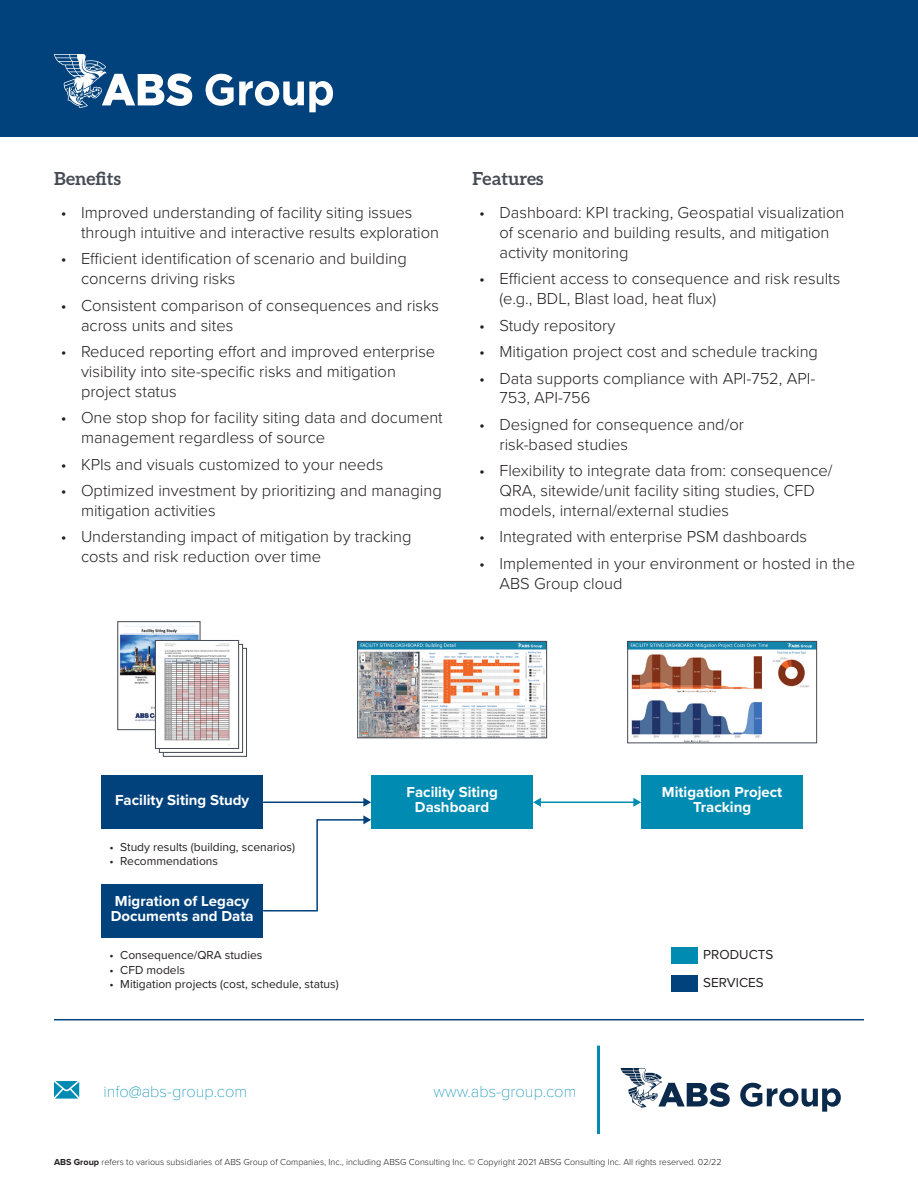
<style>
.page{position:relative;width:918px;height:1188px;background:#fff}
.page>*{position:absolute;margin:0;border:0;box-sizing:border-box;transform-origin:0 0}
.ABS_H2{font:700 18px "Aleo";color:#464b54}
.t1{font:300 16.5px/19.8px "Proxima Nova";color:#231f20}
.t2{font:100 16.5px "Proxima Nova T";color:#008bb3}
.t3{font:700 15px/15px "Proxima Nova";color:#fff;text-align:center}
.t4{font:13.5px/28.3px "Proxima Nova";color:#231f20}
.t5{font:12px "Proxima Nova";color:#231f20}
.t6{font:300 9px "Proxima Nova";color:#231f20}
.s1{font-weight:700}
</style>
<div class="page">
<svg style="left:621px;top:1068px;width:109px;height:40px"></svg>
<svg style="left:740px;top:1083px;width:101px;height:29px"></svg>
<div style="left:0;top:0;width:918px;height:136px;background:#01427c"></div>
<svg style="left:206px;top:74px;width:127px;height:38px"></svg>
<svg style="left:54px;top:54px;width:138px;height:54px"></svg>
<hr style="left:54px;top:1019px;width:810px;height:1px;background:#01427c">
<hr style="left:597px;top:1046px;width:3px;height:88px;background:#008bb3">
<svg style="left:54px;top:1081px;width:25px;height:18px"></svg>
<div style="left:101px;top:775px;width:162px;height:54px;background:#01427c"></div>
<div style="left:371px;top:775px;width:162px;height:54px;background:#008bb3"></div>
<div style="left:641px;top:775px;width:162px;height:54px;background:#008bb3"></div>
<div style="left:101px;top:884px;width:162px;height:54px;background:#01427c"></div>
<hr style="left:263px;top:802px;width:102px;height:1px;background:#01427c">
<svg style="left:363px;top:798px;width:8px;height:9px"></svg>
<hr style="left:540px;top:802px;width:95px;height:1px;background:#008bb3">
<svg style="left:533px;top:798px;width:8px;height:9px"></svg>
<svg style="left:633px;top:798px;width:8px;height:9px"></svg>
<svg style="left:263px;top:815px;width:108px;height:97px"></svg>
<div style="left:671px;top:947px;width:27px;height:17px;background:#008bb3"></div>
<div style="left:671px;top:976px;width:27px;height:16px;background:#01427c"></div>
<img style="left:359px;top:643px;width:186px;height:93px">
<div style="left:357px;top:641px;width:190px;height:97px;border:1px solid #464b54"></div>
<img style="left:629px;top:643px;width:186px;height:98px">
<div style="left:627px;top:641px;width:190px;height:102px;border:1px solid #464b54"></div>
<img style="left:120px;top:626px;width:78px;height:102px">
<img style="left:243px;top:650px;width:1px;height:103px">
<div style="left:163px;top:648px;width:84px;height:109px;border:1px solid #464b54"></div>
<img style="left:163px;top:646px;width:78px;height:105px">
<div style="left:159px;top:644px;width:84px;height:109px;border:1px solid #464b54"></div>
<img style="left:157px;top:642px;width:80px;height:105px">
<div style="left:155px;top:640px;width:84px;height:109px;border:1px solid #464b54"></div>
<p class="ABS_H2" style="left:54px;top:167px;width:69px">Benefits</p>
<p class="t1" style="left:81px;top:202px;width:360px;text-indent:-20px">• Improved understanding of facility siting issues through intuitive and interactive results exploration</p>
<p class="t1" style="left:81px;top:248px;width:327px;text-indent:-20px">• Efficient identification of scenario and building concerns driving risks</p>
<p class="t1" style="left:81px;top:294px;width:360px;text-indent:-20px">• Consistent comparison of consequences and risks across units and sites</p>
<p class="t1" style="left:81px;top:341px;width:356px;text-indent:-20px">• Reduced reporting effort and improved enterprise visibility into site-specific risks and mitigation project status</p>
<p class="t1" style="left:81px;top:407px;width:363px;text-indent:-20px">• One stop shop for facility siting data and document management regardless of source</p>
<p class="t1" style="left:61px;top:453px;width:324px">• KPIs and visuals customized to your needs</p>
<p class="t1" style="left:81px;top:480px;width:362px;text-indent:-20px">• Optimized investment by prioritizing and managing mitigation activities</p>
<p class="t1" style="left:81px;top:526px;width:332px;text-indent:-20px">• Understanding impact of mitigation by tracking costs and risk reduction over time</p>
<p class="ABS_H2" style="left:472px;top:167px;width:73px">Features</p>
<p class="t1" style="left:500px;top:202px;width:346px;text-indent:-20px">• Dashboard: KPI tracking, Geospatial visualization of scenario and building results, and mitigation activity monitoring</p>
<p class="t1" style="left:500px;top:268px;width:342px;text-indent:-20px">• Efficient access to consequence and risk results (e.g., BDL, Blast load, heat flux)</p>
<p class="t1" style="left:479px;top:314px;width:138px">• Study repository</p>
<p class="t1" style="left:479px;top:341px;width:340px">• Mitigation project cost and schedule tracking</p>
<p class="t1" style="left:500px;top:367px;width:318px;text-indent:-20px">• Data supports compliance with API-752, API-<br>753, API-756</p>
<p class="t1" style="left:500px;top:414px;width:246px;text-indent:-20px">• Designed for consequence and/or risk-based studies</p>
<p class="t1" style="left:500px;top:460px;width:335px;text-indent:-20px">• Flexibility to integrate data from: consequence/<br>QRA, sitewide/unit facility siting studies, CFD models, internal/external studies</p>
<p class="t1" style="left:479px;top:526px;width:329px">• Integrated with enterprise PSM dashboards</p>
<p class="t1" style="left:500px;top:553px;width:357px;text-indent:-20px">• Implemented in your environment or hosted in the<br>ABS Group cloud</p>
<p class="t3" style="left:115px;top:792px;width:136px">Facility Siting Study</p>
<p class="t3" style="left:407px;top:784px;width:93px">Facility Siting<br>Dashboard</p>
<p class="t3" style="left:662px;top:784px;width:122px">Mitigation Project<br>Tracking</p>
<p class="t5" style="left:110px;top:838px;width:187px">• Study results (building, scenarios)</p>
<p class="t5" style="left:110px;top:852px;width:110px">• Recommendations</p>
<p class="t3" style="left:111px;top:893px;width:144px;text-align:left">Migration of Legacy<br>Documents and Data</p>
<p class="t5" style="left:110px;top:946px;width:154px">• Consequence/QRA studies</p>
<p class="t5" style="left:110px;top:961px;width:77px">• CFD models</p>
<p class="t5" style="left:110px;top:975px;width:231px">• Mitigation projects (cost, schedule, status)</p>
<p class="t2" style="left:103px;top:1079px;width:145px">info@abs-group.com</p>
<p class="t2" style="left:434px;top:1079px;width:144px">www.abs-group.com</p>
<p class="t4" style="left:703px;top:940px;width:72px">PRODUCTS<br>SERVICES</p>
<p class="t6" style="left:54px;top:1155px;width:669px"><span class="s1">ABS Group</span> refers to various subsidiaries of ABS Group of Companies, Inc., including ABSG Consulting Inc. © Copyright 2021 ABSG Consulting Inc. All rights reserved. 02/22</p>
</div>
